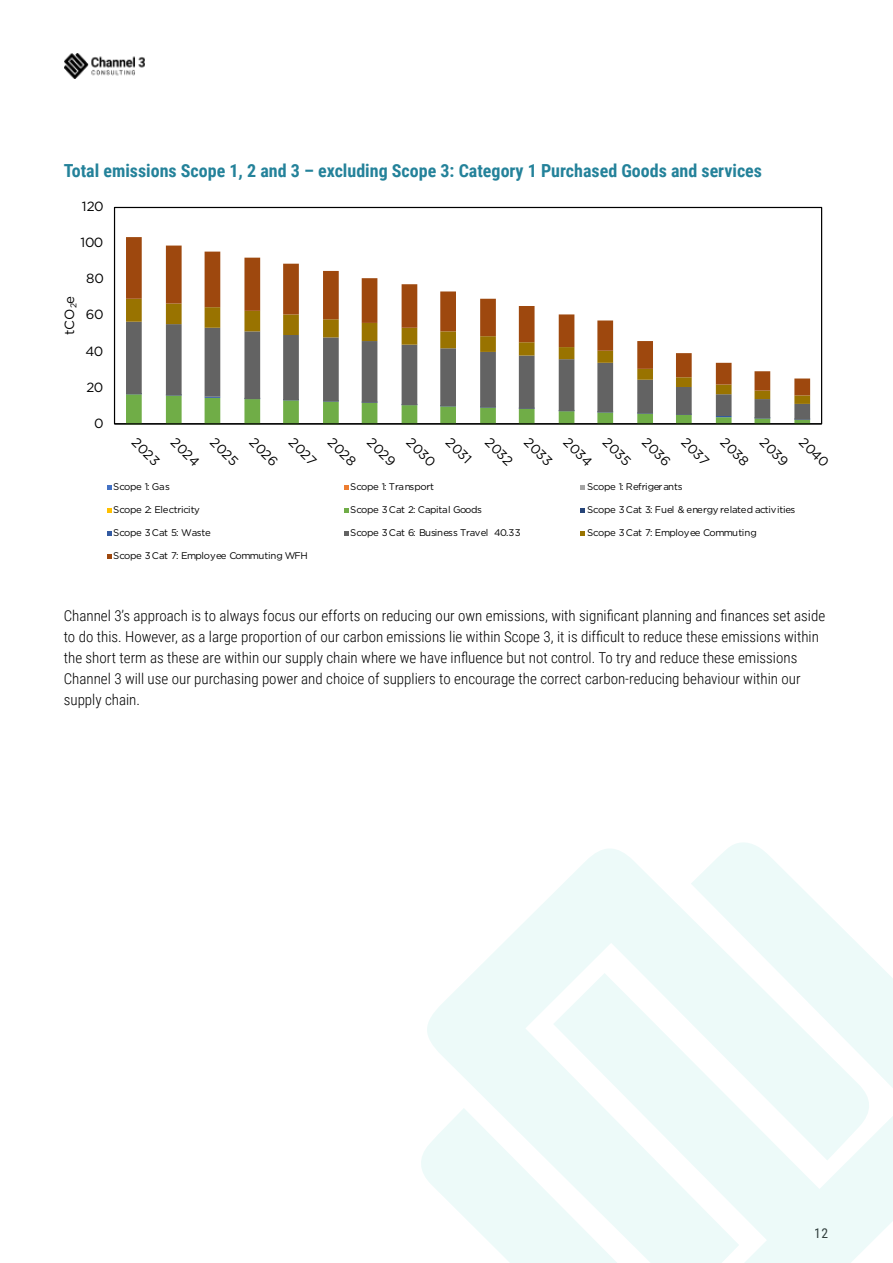
<style>
.page{position:relative;width:893px;height:1263px;background:#fff}
.page>*{position:absolute;margin:0;border:0;box-sizing:border-box;transform-origin:0 0}
.t1{font:700 18px "Roboto Condensed";color:#24829a}
.t2{font:300 15px/21px "Roboto Condensed";color:#000}
.t3{font:13.5px "Roboto Condensed";color:#000}
.t4{font:13.35px "Gotham";letter-spacing:-.005em;color:#000}
.t5{font:9.6px "Gotham";letter-spacing:-.03em;color:#000}
</style>
<div class="page">
<img style="left:64px;top:54px;width:81px;height:24px">
<svg style="left:421px;top:842px;width:472px;height:398px"></svg>
<svg style="left:422px;top:844px;width:451px;height:419px;fill:#edfaf9"></svg>
<svg style="left:126px;top:420px;width:684px;height:3px"></svg>
<svg style="left:126px;top:404px;width:684px;height:16px"></svg>
<svg style="left:126px;top:395px;width:684px;height:9px"></svg>
<svg style="left:126px;top:237px;width:684px;height:158px"></svg>
<hr style="left:115px;top:423px;width:707px;height:1px;background:#000">
<svg style="left:107px;top:485px;width:5px;height:5px"></svg>
<svg style="left:344px;top:485px;width:4px;height:5px"></svg>
<svg style="left:580px;top:485px;width:5px;height:5px"></svg>
<svg style="left:107px;top:508px;width:5px;height:5px"></svg>
<svg style="left:344px;top:508px;width:4px;height:5px"></svg>
<svg style="left:580px;top:508px;width:5px;height:5px"></svg>
<svg style="left:107px;top:531px;width:5px;height:5px"></svg>
<svg style="left:344px;top:531px;width:4px;height:5px"></svg>
<svg style="left:580px;top:531px;width:5px;height:5px"></svg>
<svg style="left:107px;top:554px;width:5px;height:5px"></svg>
<p class="t1" style="left:64px;top:158px;width:700px">Total emissions Scope 1, 2 and 3 – excluding Scope 3: Category 1 Purchased Goods and services</p>
<p class="t4" style="left:82px;top:197px;width:23px">120</p>
<p class="t4" style="left:80px;top:233px;width:24px">100</p>
<p class="t4" style="left:61px;top:335px;width:41px;rotate:-90deg">tCO<sub>2</sub>e</p>
<p class="t4" style="left:86px;top:270px;width:19px">80</p>
<p class="t4" style="left:86px;top:306px;width:19px">60</p>
<p class="t4" style="left:86px;top:342px;width:19px">40</p>
<p class="t4" style="left:86px;top:379px;width:18px">20</p>
<p class="t4" style="left:94px;top:415px;width:11px">0</p>
<p class="t4" style="left:140px;top:433px;width:35px;rotate:45deg">2023</p>
<p class="t4" style="left:179px;top:433px;width:36px;rotate:45deg">2024</p>
<p class="t4" style="left:219px;top:433px;width:35px;rotate:45deg">2025</p>
<p class="t4" style="left:258px;top:433px;width:35px;rotate:45deg">2026</p>
<p class="t4" style="left:297px;top:433px;width:35px;rotate:45deg">2027</p>
<p class="t4" style="left:336px;top:433px;width:35px;rotate:45deg">2028</p>
<p class="t4" style="left:376px;top:433px;width:35px;rotate:45deg">2029</p>
<p class="t4" style="left:415px;top:433px;width:36px;rotate:45deg">2030</p>
<p class="t4" style="left:454px;top:433px;width:32px;rotate:45deg">2031</p>
<p class="t4" style="left:493px;top:433px;width:35px;rotate:45deg">2032</p>
<p class="t4" style="left:533px;top:433px;width:35px;rotate:45deg">2033</p>
<p class="t4" style="left:572px;top:433px;width:36px;rotate:45deg">2034</p>
<p class="t4" style="left:611px;top:433px;width:35px;rotate:45deg">2035</p>
<p class="t4" style="left:650px;top:433px;width:35px;rotate:45deg">2036</p>
<p class="t4" style="left:690px;top:433px;width:35px;rotate:45deg">2037</p>
<p class="t4" style="left:729px;top:433px;width:35px;rotate:45deg">2038</p>
<p class="t4" style="left:768px;top:433px;width:35px;rotate:45deg">2039</p>
<p class="t4" style="left:807px;top:433px;width:38px;rotate:45deg">2040</p>
<p class="t5" style="left:113px;top:480px;width:58px">Scope 1: Gas</p>
<p class="t5" style="left:350px;top:480px;width:85px">Scope 1: Transport</p>
<p class="t5" style="left:587px;top:480px;width:97px">Scope 1: Refrigerants</p>
<p class="t5" style="left:113px;top:503px;width:88px">Scope 2: Electricity</p>
<p class="t5" style="left:350px;top:503px;width:133px">Scope 3 Cat 2: Capital Goods</p>
<p class="t5" style="left:587px;top:503px;width:209px">Scope 3 Cat 3: Fuel &amp; energy related activities</p>
<p class="t5" style="left:113px;top:526px;width:99px">Scope 3 Cat 5: Waste</p>
<p class="t5" style="left:350px;top:526px;width:172px">Scope 3 Cat 6: Business Travel 40.33</p>
<p class="t5" style="left:587px;top:526px;width:171px">Scope 3 Cat 7: Employee Commuting</p>
<p class="t5" style="left:113px;top:549px;width:196px">Scope 3 Cat 7: Employee Commuting WFH</p>
<p class="t2" style="left:64px;top:605px;width:763px">Channel 3’s approach is to always focus our efforts on reducing our own emissions, with significant planning and finances set aside to do this. However, as a large proportion of our carbon emissions lie within Scope 3, it is difficult to reduce these emissions within the short term as these are within our supply chain where we have influence but not control. To try and reduce these emissions Channel 3 will use our purchasing power and choice of suppliers to encourage the correct carbon-reducing behaviour within our supply chain.</p>
<p class="t3" style="left:815px;top:1223px;width:15px">12</p>
</div>
